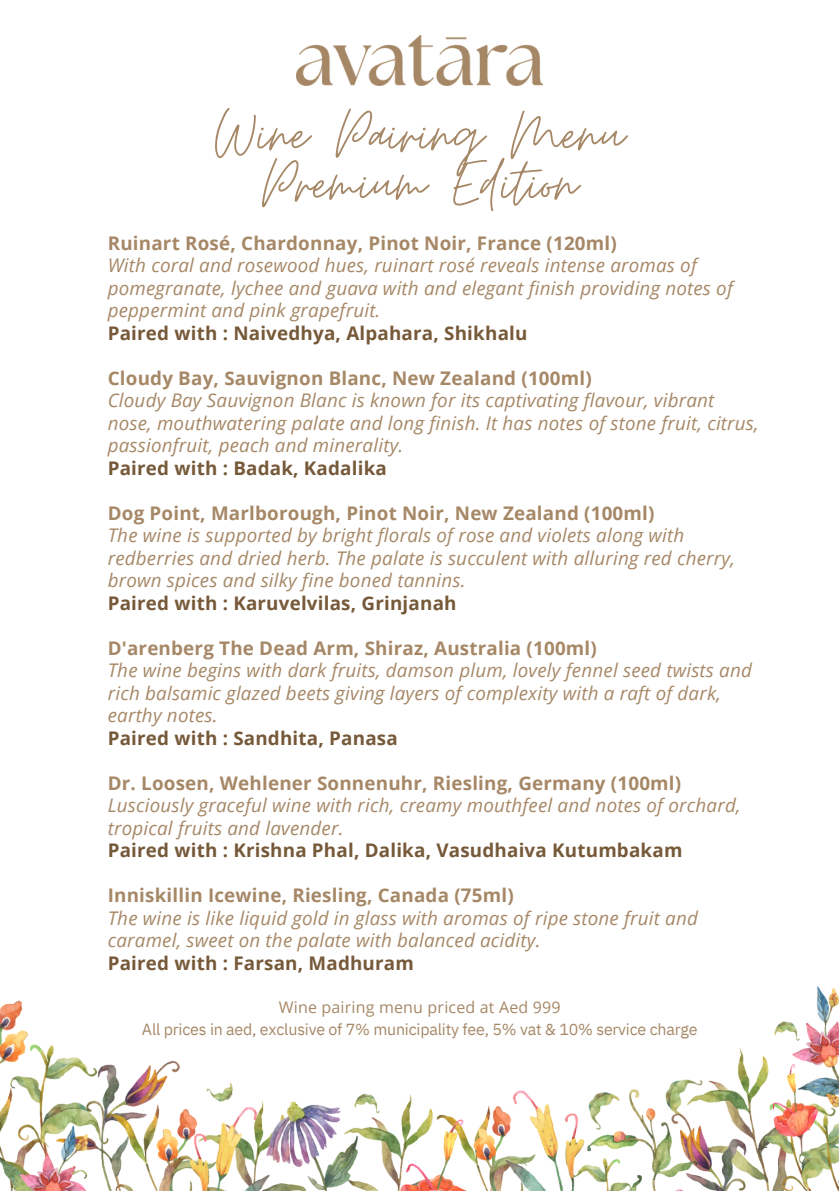
<style>
.page{position:relative;width:839px;height:1191px;background:#fff}
.page>*{position:absolute;margin:0;border:0;box-sizing:border-box;transform-origin:0 0}
.t1{font:71.4px "Moon Time";color:#a68867}
.t2{font:italic 18.8px/22.4px "Open Sans";letter-spacing:.01em;color:#a68867}
.t3{font:16px "IBM Plex Sans";letter-spacing:-.015em;color:#a68867}
.t4{font:16px "Open Sans";letter-spacing:.01em;color:#a68867}
.s1{font-weight:700;font-style:normal}
.s2{font-weight:700;font-style:normal;color:#765939}
</style>
<div class="page">
<img style="left:296px;top:36px;width:246px;height:49px">
<img style="left:0;top:986px;width:838px;height:205px">
<p class="t1" style="left:215px;top:90px;width:411px">Wine Pairing Menu</p>
<p class="t1" style="left:262px;top:140px;width:317px">Premium Edition</p>
<h2 class="t2" style="left:108px;top:231px;width:626px"><span class="s1">Ruinart Rosé, Chardonnay, Pinot Noir, France (120ml)<br></span>With coral and rosewood hues, ruinart rosé reveals intense aromas of pomegranate, lychee and guava with and elegant finish providing notes of peppermint and pink grapefruit.<br><span class="s2">Paired with : Naivedhya, Alpahara, Shikhalu</span></h2>
<h2 class="t2" style="left:108px;top:366px;width:652px"><span class="s1">Cloudy Bay, Sauvignon Blanc, New Zealand (100ml)<br></span>Cloudy Bay Sauvignon Blanc is known for its captivating flavour, vibrant nose, mouthwatering palate and long finish. It has notes of stone fruit, citrus, passionfruit, peach and minerality.<br><span class="s2">Paired with : Badak, Kadalika</span></h2>
<h2 class="t2" style="left:108px;top:501px;width:628px"><span class="s1">Dog Point, Marlborough, Pinot Noir, New Zealand (100ml)<br></span>The wine is supported by bright florals of rose and violets along with redberries and dried herb. The palate is succulent with alluring red cherry, brown spices and silky fine boned tannins.<br><span class="s2">Paired with : Karuvelvilas, Grinjanah</span></h2>
<h2 class="t2" style="left:108px;top:636px;width:645px"><span class="s1">D'arenberg The Dead Arm, Shiraz, Australia (100ml)<br></span>The wine begins with dark fruits, damson plum, lovely fennel seed twists and rich balsamic glazed beets giving layers of complexity with a raft of dark, earthy notes.<br><span class="s2">Paired with : Sandhita, Panasa</span></h2>
<h2 class="t2" style="left:108px;top:771px;width:634px"><span class="s1">Dr. Loosen, Wehlener Sonnenuhr, Riesling, Germany (100ml)<br></span>Lusciously graceful wine with rich, creamy mouthfeel and notes of orchard, tropical fruits and lavender.<br><span class="s2">Paired with : Krishna Phal, Dalika, Vasudhaiva Kutumbakam</span></h2>
<h2 class="t2" style="left:108px;top:884px;width:591px"><span class="s1">Inniskillin Icewine, Riesling, Canada (75ml)<br></span>The wine is like liquid gold in glass with aromas of ripe stone fruit and caramel, sweet on the palate with balanced acidity.<br><span class="s2">Paired with : Farsan, Madhuram</span></h2>
<p class="t4" style="left:279px;top:996px;width:283px">Wine pairing menu priced at Aed 999</p>
<p class="t3" style="left:142px;top:1019px;width:557px">All prices in aed, exclusive of 7% municipality fee, 5% vat &amp; 10% service charge</p>
</div>
